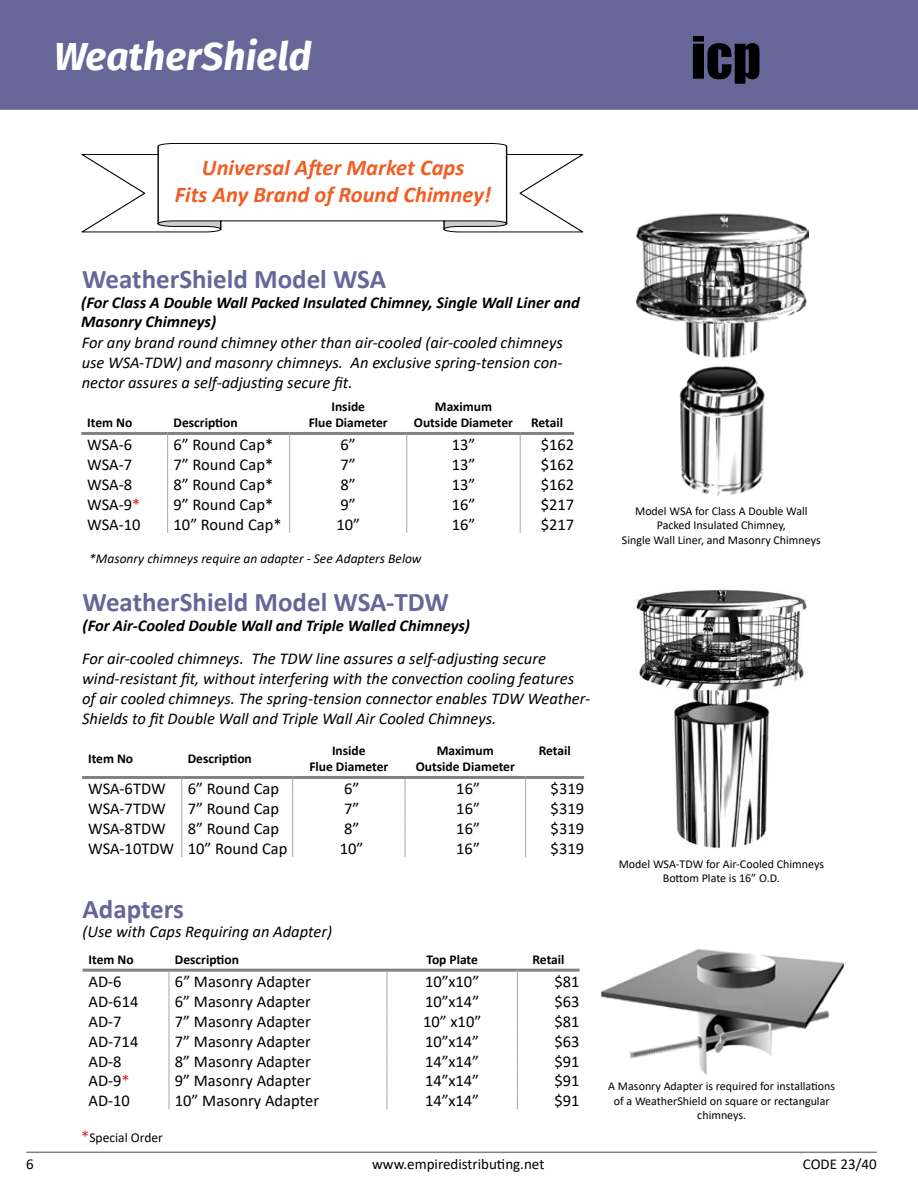
<style>
.page{position:relative;width:918px;height:1188px;background:#fff}
.page>*{position:absolute;margin:0;border:0;box-sizing:border-box;transform-origin:0 0}
.t1{font:54px "Impact";color:#000}
.t2{font:italic 700 39px "Fira Sans";color:#fff}
.t3{font:700 27px "Calibri";color:#669}
.t4{font:italic 700 22.5px/27px "Calibri";color:#f15d22;text-align:center}
.t5{font:16.5px "Calibri";color:#000}
.t6{font:italic 16.5px/19.8px "Calibri";color:#000;text-align:justify}
.t7{font:italic 700 16.5px/19.8px "Calibri";color:#000}
.t8{font:15px "Calibri";color:#000}
.t9{font:700 13.5px/16.2px "Calibri";color:#000;text-align:center}
.t10{font:italic 13.5px "Calibri";color:#000}
.t11{font:13.5px "Calibri";color:#000}
.t12{font:12px/14.4px "Calibri";color:#000;text-align:center}
.s1{color:#d2232a}
.s2{font-size:16.5px;color:#d2232a}
</style>
<div class="page">
<hr style="left:26px;top:1152px;width:851px;height:1px;background:#818181">
<div style="left:0;top:0;width:918px;height:110px;background:#669"></div>
<svg style="left:167px;top:435px;width:1px;height:98px"></svg>
<svg style="left:289px;top:435px;width:1px;height:98px"></svg>
<svg style="left:406px;top:435px;width:1px;height:98px"></svg>
<svg style="left:520px;top:435px;width:1px;height:98px"></svg>
<hr style="left:81px;top:432px;width:87px;height:3px;background:#828282">
<hr style="left:168px;top:432px;width:122px;height:3px;background:#828282">
<hr style="left:290px;top:432px;width:117px;height:3px;background:#828282">
<hr style="left:407px;top:432px;width:113px;height:3px;background:#828282">
<hr style="left:520px;top:432px;width:54px;height:3px;background:#828282">
<svg style="left:181px;top:779px;width:1px;height:78px"></svg>
<svg style="left:292px;top:779px;width:1px;height:78px"></svg>
<svg style="left:405px;top:779px;width:1px;height:78px"></svg>
<svg style="left:525px;top:779px;width:1px;height:78px"></svg>
<hr style="left:82px;top:776px;width:100px;height:3px;background:#828282">
<hr style="left:182px;top:776px;width:111px;height:3px;background:#828282">
<hr style="left:293px;top:776px;width:112px;height:3px;background:#828282">
<hr style="left:405px;top:776px;width:121px;height:3px;background:#828282">
<hr style="left:526px;top:776px;width:58px;height:3px;background:#828282">
<svg style="left:169px;top:972px;width:1px;height:137px"></svg>
<svg style="left:387px;top:972px;width:1px;height:137px"></svg>
<svg style="left:517px;top:972px;width:1px;height:137px"></svg>
<hr style="left:83px;top:969px;width:86px;height:3px;background:#828282">
<hr style="left:169px;top:969px;width:218px;height:3px;background:#828282">
<hr style="left:387px;top:969px;width:131px;height:3px;background:#828282">
<hr style="left:518px;top:969px;width:62px;height:3px;background:#828282">
<img style="left:636px;top:589px;width:171px;height:259px">
<img style="left:635px;top:213px;width:173px;height:283px">
<img style="left:600px;top:949px;width:246px;height:126px">
<svg style="left:81px;top:143px;width:503px;height:89px"></svg>
<svg style="left:157px;top:220px;width:65px;height:10px"></svg>
<svg style="left:443px;top:220px;width:65px;height:10px"></svg>
<hr style="left:158px;top:155px;width:1px;height:69px;background:#000">
<hr style="left:506px;top:155px;width:1px;height:69px;background:#000">
<h2 class="t2" style="left:54px;top:29px;width:259px">WeatherShield</h2>
<h1 class="t1" style="left:691px;top:16px;width:72px">icp</h1>
<h3 class="t4" style="left:175px;top:153px;width:318px">Universal After Market Caps<br>Fits Any Brand of Round Chimney!</h3>
<h3 class="t3" style="left:82px;top:260px;width:305px">WeatherShield Model WSA</h3>
<p class="t7" style="left:81px;top:292px;width:500px">(For Class A Double Wall Packed Insulated Chimney, Single Wall Liner and<br>Masonry Chimneys)</p>
<p class="t6" style="left:82px;top:332px;width:483px">For any brand round chimney other than air-cooled (air-cooled chimneys use WSA-TDW) and masonry chimneys. An exclusive spring-tension con&shy;nector assures a self-adjusting secure fit.</p>
<p class="t9" style="left:87px;top:415px;width:47px">Item No</p>
<p class="t9" style="left:174px;top:415px;width:66px">Description</p>
<p class="t9" style="left:309px;top:399px;width:80px">Inside<br>Flue Diameter</p>
<p class="t9" style="left:414px;top:399px;width:101px">Maximum<br>Outside Diameter</p>
<p class="t9" style="left:531px;top:415px;width:33px">Retail</p>
<p class="t5" style="left:87px;top:433px;width:46px">WSA-6</p>
<p class="t5" style="left:174px;top:433px;width:101px">6” Round Cap*</p>
<p class="t5" style="left:341px;top:433px;width:17px">6”</p>
<p class="t5" style="left:452px;top:433px;width:25px">13”</p>
<p class="t5" style="left:541px;top:433px;width:35px">$162</p>
<p class="t5" style="left:87px;top:453px;width:46px">WSA-7</p>
<p class="t5" style="left:174px;top:453px;width:101px">7” Round Cap*</p>
<p class="t5" style="left:341px;top:453px;width:17px">7”</p>
<p class="t5" style="left:452px;top:453px;width:25px">13”</p>
<p class="t5" style="left:541px;top:453px;width:35px">$162</p>
<p class="t5" style="left:87px;top:473px;width:46px">WSA-8</p>
<p class="t5" style="left:174px;top:473px;width:101px">8” Round Cap*</p>
<p class="t5" style="left:341px;top:473px;width:17px">8”</p>
<p class="t5" style="left:452px;top:473px;width:25px">13”</p>
<p class="t5" style="left:541px;top:473px;width:35px">$162</p>
<p class="t5" style="left:87px;top:493px;width:55px">WSA-9<span class="s1">*</span></p>
<p class="t5" style="left:174px;top:493px;width:101px">9” Round Cap*</p>
<p class="t5" style="left:341px;top:493px;width:17px">9”</p>
<p class="t5" style="left:452px;top:493px;width:25px">16”</p>
<p class="t5" style="left:541px;top:493px;width:35px">$217</p>
<p class="t5" style="left:87px;top:513px;width:55px">WSA-10</p>
<p class="t5" style="left:174px;top:513px;width:109px">10” Round Cap*</p>
<p class="t5" style="left:336px;top:513px;width:25px">10”</p>
<p class="t5" style="left:452px;top:513px;width:25px">16”</p>
<p class="t5" style="left:541px;top:513px;width:35px">$217</p>
<p class="t10" style="left:89px;top:549px;width:334px">*Masonry chimneys require an adapter - See Adapters Below</p>
<h3 class="t3" style="left:83px;top:583px;width:368px">WeatherShield Model WSA-TDW</h3>
<p class="t7" style="left:83px;top:615px;width:389px">(For Air-Cooled Double Wall and Triple Walled Chimneys)</p>
<p class="t6" style="left:82px;top:648px;width:510px;text-align:left">For air-cooled chimneys. The TDW line assures a self-adjusting secure wind-resistant fit, without interfering with the convection cooling features of air cooled chimneys. The spring-tension connector enables TDW Weather-Shields to fit Double Wall and Triple Wall Air Cooled Chimneys.</p>
<p class="t9" style="left:88px;top:751px;width:47px">Item No</p>
<p class="t9" style="left:188px;top:751px;width:66px">Description</p>
<p class="t9" style="left:309px;top:743px;width:80px">Inside<br>Flue Diameter</p>
<p class="t9" style="left:416px;top:743px;width:101px">Maximum<br>Outside Diameter</p>
<p class="t9" style="left:539px;top:743px;width:33px">Retail</p>
<p class="t5" style="left:88px;top:777px;width:79px">WSA-6TDW</p>
<p class="t5" style="left:188px;top:777px;width:93px">6” Round Cap</p>
<p class="t5" style="left:344px;top:777px;width:17px">6”</p>
<p class="t5" style="left:456px;top:777px;width:25px">16”</p>
<p class="t5" style="left:551px;top:777px;width:35px">$319</p>
<p class="t5" style="left:88px;top:797px;width:79px">WSA-7TDW</p>
<p class="t5" style="left:188px;top:797px;width:93px">7” Round Cap</p>
<p class="t5" style="left:344px;top:797px;width:17px">7”</p>
<p class="t5" style="left:456px;top:797px;width:25px">16”</p>
<p class="t5" style="left:551px;top:797px;width:35px">$319</p>
<p class="t5" style="left:88px;top:817px;width:79px">WSA-8TDW</p>
<p class="t5" style="left:188px;top:817px;width:93px">8” Round Cap</p>
<p class="t5" style="left:344px;top:817px;width:17px">8”</p>
<p class="t5" style="left:456px;top:817px;width:25px">16”</p>
<p class="t5" style="left:551px;top:817px;width:35px">$319</p>
<p class="t5" style="left:88px;top:837px;width:201px">WSA-10TDW 10” Round Cap</p>
<p class="t5" style="left:340px;top:837px;width:25px">10”</p>
<p class="t5" style="left:456px;top:837px;width:25px">16”</p>
<p class="t5" style="left:551px;top:837px;width:35px">$319</p>
<h3 class="t3" style="left:83px;top:890px;width:103px">Adapters</h3>
<p class="t6" style="left:83px;top:921px;width:251px">(Use with Caps Requiring an Adapter)</p>
<p class="t9" style="left:89px;top:951px;width:47px">Item No</p>
<p class="t9" style="left:175px;top:951px;width:66px">Description</p>
<p class="t9" style="left:427px;top:951px;width:53px">Top Plate</p>
<p class="t9" style="left:533px;top:951px;width:33px">Retail</p>
<p class="t5" style="left:89px;top:970px;width:35px">AD-6</p>
<p class="t5" style="left:175px;top:970px;width:137px">6” Masonry Adapter</p>
<p class="t5" style="left:425px;top:970px;width:56px">10”x10”</p>
<p class="t5" style="left:555px;top:970px;width:27px">$81</p>
<p class="t5" style="left:89px;top:990px;width:51px">AD-614</p>
<p class="t5" style="left:175px;top:990px;width:137px">6” Masonry Adapter</p>
<p class="t5" style="left:425px;top:990px;width:56px">10”x14”</p>
<p class="t5" style="left:554px;top:990px;width:27px">$63</p>
<p class="t5" style="left:89px;top:1010px;width:35px">AD-7</p>
<p class="t5" style="left:175px;top:1010px;width:137px">7” Masonry Adapter</p>
<p class="t5" style="left:423px;top:1010px;width:60px">10” x10”</p>
<p class="t5" style="left:554px;top:1010px;width:27px">$81</p>
<p class="t5" style="left:89px;top:1030px;width:51px">AD-714</p>
<p class="t5" style="left:175px;top:1030px;width:137px">7” Masonry Adapter</p>
<p class="t5" style="left:425px;top:1030px;width:56px">10”x14”</p>
<p class="t5" style="left:554px;top:1030px;width:27px">$63</p>
<p class="t5" style="left:89px;top:1050px;width:35px">AD-8</p>
<p class="t5" style="left:175px;top:1050px;width:137px">8” Masonry Adapter</p>
<p class="t5" style="left:425px;top:1050px;width:56px">14”x14”</p>
<p class="t5" style="left:554px;top:1050px;width:27px">$91</p>
<p class="t5" style="left:88px;top:1070px;width:43px">AD-9<span class="s1">*</span></p>
<p class="t5" style="left:175px;top:1070px;width:137px">9” Masonry Adapter</p>
<p class="t5" style="left:425px;top:1070px;width:56px">14”x14”</p>
<p class="t5" style="left:554px;top:1070px;width:27px">$91</p>
<p class="t5" style="left:88px;top:1089px;width:43px">AD-10</p>
<p class="t5" style="left:175px;top:1089px;width:146px">10” Masonry Adapter</p>
<p class="t5" style="left:425px;top:1089px;width:56px">14”x14”</p>
<p class="t5" style="left:554px;top:1089px;width:27px">$91</p>
<p class="t11" style="left:81px;top:1128px;width:83px"><span class="s2">*</span>Special Order</p>
<p class="t8" style="left:26px;top:1154px;width:9px">6</p>
<p class="t8" style="left:372px;top:1154px;width:174px">www.empiredistributing.net</p>
<p class="t12" style="left:622px;top:503px;width:200px">Model WSA for Class A Double Wall<br>Packed Insulated Chimney,<br>Single Wall Liner, and Masonry Chimneys</p>
<p class="t12" style="left:619px;top:856px;width:207px">Model WSA-TDW for Air-Cooled Chimneys<br>Bottom Plate is 16” O.D.</p>
<p class="t12" style="left:608px;top:1079px;width:228px">A Masonry Adapter is required for installations of a WeatherShield on square or rectangular chimneys.</p>
<p class="t8" style="left:803px;top:1153px;width:75px">CODE 23/40</p>
</div>
